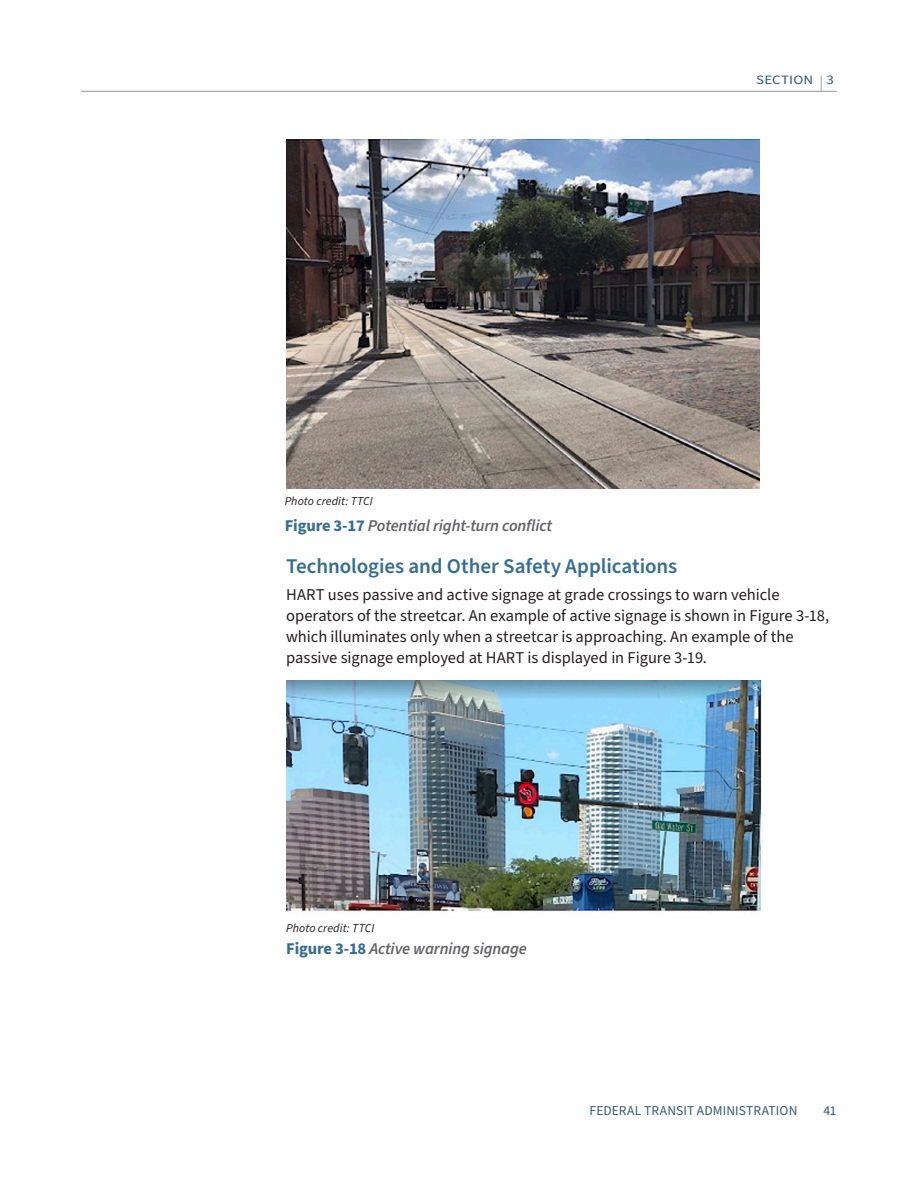
<style>
.page{position:relative;width:918px;height:1188px;background:#fff}
.page>*{position:absolute;margin:0;border:0;box-sizing:border-box;transform-origin:0 0}
._3_-_Head_2{font:600 21px "Source Sans Pro";letter-spacing:-.005em;color:#386e8f}
.Body_Text_-_Source_S{font:16.5px/21px "Source Sans Pro";letter-spacing:-.005em;color:#231f20}
.Table_Figure_Title{font:italic 600 16.5px "Source Sans Pro";letter-spacing:-.01em;color:#636366}
.t1{font:13.5px "Source Sans Pro";letter-spacing:.005em;color:#345b74}
.t2{font:12.75px "Source Sans Pro";letter-spacing:.01em;color:#345b74;scale:1.18 1}
.Source{font:italic 12px "Source Sans Pro";letter-spacing:.005em;color:#231f20}
.s1{font-weight:700;font-style:normal;color:#386e8f}
.s2{font-size:15.3px;color:#a8a9ad}
</style>
<div class="page">
<hr style="left:81px;top:91px;width:756px;height:1px;background:#939598">
<img style="left:286px;top:139px;width:473px;height:349px">
<img style="left:286px;top:680px;width:476px;height:234px">
<p class="Source" style="left:285px;top:493px;width:90px">Photo credit: TTCI</p>
<p class="Table_Figure_Title" style="left:285px;top:515px;width:269px"><span class="s1">Figure 3-17</span> Potential right-turn conflict</p>
<p class="t2" style="left:756px;top:71px;width:67px">SECTION <span class="s2">|</span> 3</p>
<p class="_3_-_Head_2" style="left:286px;top:552px;width:393px">Technologies and Other Safety Applications</p>
<p class="Body_Text_-_Source_S" style="left:286px;top:585px;width:545px">HART uses passive and active signage at grade crossings to warn vehicle operators of the streetcar. An example of active signage is shown in Figure 3-18, which illuminates only when a streetcar is approaching. An example of the passive signage employed at HART is displayed in Figure 3-19.</p>
<p class="Source" style="left:286px;top:920px;width:90px">Photo credit: TTCI</p>
<p class="Table_Figure_Title" style="left:286px;top:937px;width:242px"><span class="s1">Figure 3-18</span> Active warning signage</p>
<p class="t1" style="left:590px;top:1101px;width:209px">FEDERAL TRANSIT ADMINISTRATION</p>
<p class="t1" style="left:823px;top:1101px;width:15px">41</p>
</div>
